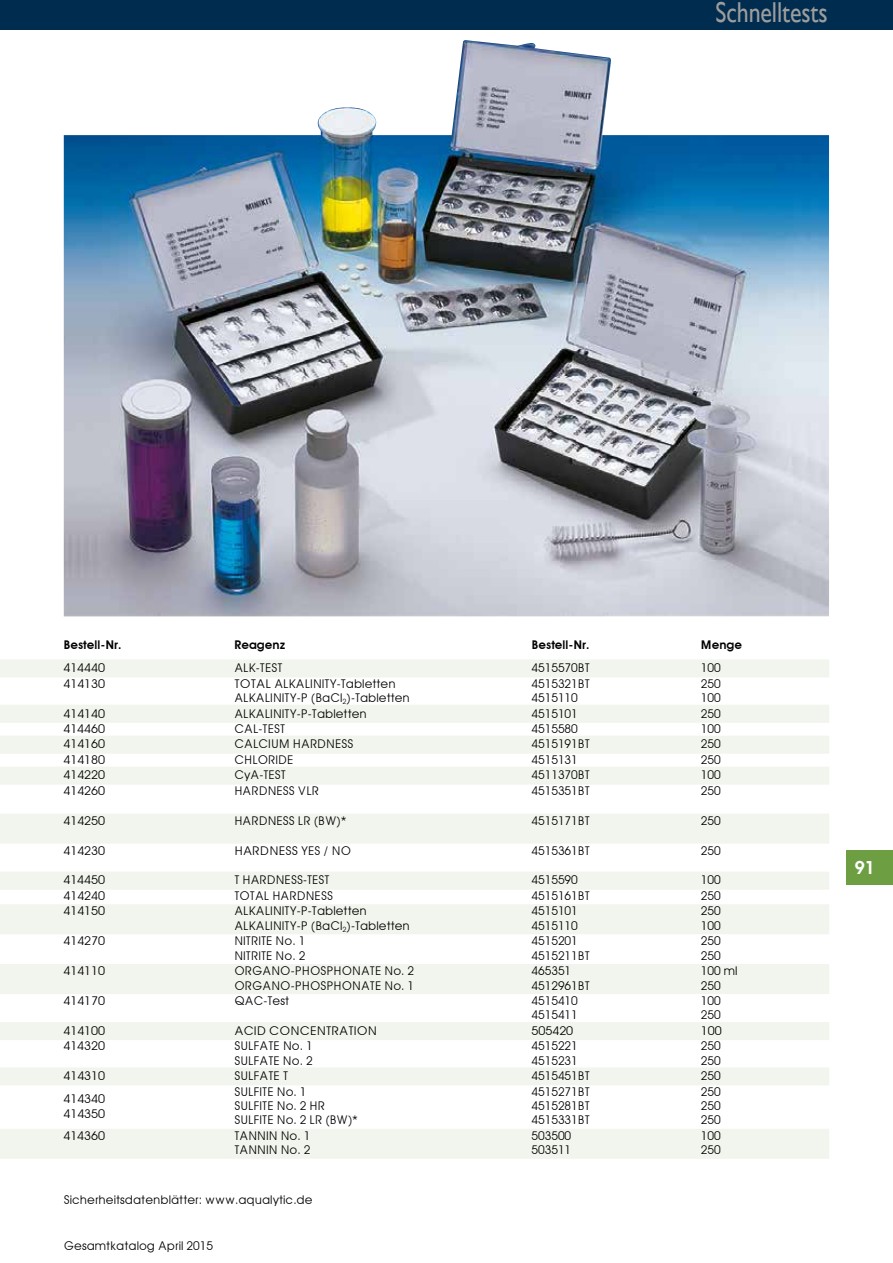
<style>
.page{position:relative;width:893px;height:1263px;background:#fff}
.page>*{position:absolute;margin:0;border:0;box-sizing:border-box;transform-origin:0 0}
.t1{font:28.8px "Gill Sans";letter-spacing:-.005em;color:#9d9d9c;scale:.83 1}
.t2{font:600 18px "Avant Garde";color:#fff}
.t3{font:12px "Avant Garde";color:#000}
.t4{font:12px "Avant Garde";color:#000;scale:1.05 1}
.t5{font:600 12px "Avant Garde";color:#000}
</style>
<div class="page">
<div style="left:846px;top:850px;width:47px;height:34px;background:#6d9e41"></div>
<div style="left:0;top:0;width:893px;height:30px;background:#002c50"></div>
<img style="left:64px;top:40px;width:765px;height:576px">
<div style="left:0;top:659px;width:829px;height:18px;background:#f2f5ed"></div>
<div style="left:0;top:705px;width:829px;height:18px;background:#f2f5ed"></div>
<div style="left:0;top:736px;width:829px;height:18px;background:#f2f5ed"></div>
<div style="left:0;top:767px;width:829px;height:18px;background:#f2f5ed"></div>
<div style="left:0;top:814px;width:829px;height:30px;background:#f2f5ed"></div>
<div style="left:0;top:872px;width:829px;height:18px;background:#f2f5ed"></div>
<div style="left:0;top:904px;width:829px;height:30px;background:#f2f5ed"></div>
<div style="left:0;top:964px;width:829px;height:30px;background:#f2f5ed"></div>
<div style="left:0;top:1022px;width:829px;height:18px;background:#f2f5ed"></div>
<div style="left:0;top:1067px;width:829px;height:18px;background:#f2f5ed"></div>
<div style="left:0;top:1129px;width:829px;height:30px;background:#f2f5ed"></div>
<h1 class="t1" style="left:715px;top:-4px;width:137px">Schnelltests</h1>
<p class="t5" style="left:63px;top:638px;width:60px">Bestell-Nr.</p>
<p class="t5" style="left:234px;top:638px;width:52px">Reagenz</p>
<p class="t5" style="left:531px;top:638px;width:60px">Bestell-Nr.</p>
<p class="t5" style="left:701px;top:638px;width:43px">Menge</p>
<p class="t4" style="left:63px;top:661px;width:41px">414440</p>
<p class="t3" style="left:234px;top:661px;width:50px">ALK-TEST</p>
<p class="t3" style="left:531px;top:661px;width:60px">4515570BT</p>
<p class="t3" style="left:701px;top:661px;width:21px">100</p>
<p class="t4" style="left:63px;top:676px;width:41px">414130</p>
<p class="t4" style="left:234px;top:676px;width:155px">TOTAL ALKALINITY-Tabletten</p>
<p class="t3" style="left:531px;top:676px;width:60px">4515321BT</p>
<p class="t3" style="left:701px;top:676px;width:21px">250</p>
<p class="t3" style="left:234px;top:690px;width:177px">ALKALINITY-P (BaCl<sub>2</sub>)-Tabletten</p>
<p class="t3" style="left:531px;top:690px;width:48px">4515110</p>
<p class="t3" style="left:701px;top:690px;width:21px">100</p>
<p class="t4" style="left:63px;top:706px;width:41px">414140</p>
<p class="t3" style="left:234px;top:706px;width:134px">ALKALINITY-P-Tabletten</p>
<p class="t3" style="left:531px;top:706px;width:48px">4515101</p>
<p class="t3" style="left:701px;top:706px;width:21px">250</p>
<p class="t4" style="left:63px;top:721px;width:41px">414460</p>
<p class="t3" style="left:234px;top:721px;width:52px">CAL-TEST</p>
<p class="t3" style="left:531px;top:721px;width:48px">4515580</p>
<p class="t3" style="left:701px;top:721px;width:21px">100</p>
<p class="t4" style="left:63px;top:737px;width:41px">414160</p>
<p class="t3" style="left:234px;top:737px;width:121px">CALCIUM HARDNESS</p>
<p class="t3" style="left:531px;top:737px;width:60px">4515191BT</p>
<p class="t3" style="left:701px;top:737px;width:21px">250</p>
<p class="t4" style="left:63px;top:752px;width:41px">414180</p>
<p class="t3" style="left:234px;top:752px;width:61px">CHLORIDE</p>
<p class="t3" style="left:531px;top:752px;width:48px">4515131</p>
<p class="t3" style="left:701px;top:752px;width:21px">250</p>
<p class="t4" style="left:63px;top:768px;width:41px">414220</p>
<p class="t3" style="left:234px;top:768px;width:53px">CyA-TEST</p>
<p class="t3" style="left:531px;top:768px;width:60px">4511370BT</p>
<p class="t3" style="left:701px;top:768px;width:21px">100</p>
<p class="t4" style="left:63px;top:783px;width:41px">414260</p>
<p class="t3" style="left:234px;top:783px;width:86px">HARDNESS VLR</p>
<p class="t3" style="left:531px;top:783px;width:60px">4515351BT</p>
<p class="t3" style="left:701px;top:783px;width:21px">250</p>
<p class="t4" style="left:63px;top:813px;width:41px">414250</p>
<p class="t3" style="left:234px;top:813px;width:113px">HARDNESS LR (BW)*</p>
<p class="t3" style="left:531px;top:813px;width:60px">4515171BT</p>
<p class="t3" style="left:701px;top:813px;width:21px">250</p>
<p class="t4" style="left:63px;top:843px;width:41px">414230</p>
<p class="t4" style="left:234px;top:843px;width:113px">HARDNESS YES / NO</p>
<p class="t3" style="left:531px;top:843px;width:60px">4515361BT</p>
<p class="t3" style="left:701px;top:843px;width:21px">250</p>
<p class="t4" style="left:63px;top:873px;width:41px">414450</p>
<p class="t3" style="left:234px;top:873px;width:97px">T HARDNESS-TEST</p>
<p class="t3" style="left:531px;top:873px;width:48px">4515590</p>
<p class="t3" style="left:701px;top:873px;width:21px">100</p>
<p class="t4" style="left:63px;top:888px;width:41px">414240</p>
<p class="t3" style="left:234px;top:888px;width:100px">TOTAL HARDNESS</p>
<p class="t3" style="left:531px;top:888px;width:60px">4515161BT</p>
<p class="t3" style="left:701px;top:888px;width:21px">250</p>
<p class="t4" style="left:63px;top:904px;width:41px">414150</p>
<p class="t3" style="left:234px;top:904px;width:134px">ALKALINITY-P-Tabletten</p>
<p class="t3" style="left:531px;top:904px;width:48px">4515101</p>
<p class="t3" style="left:701px;top:904px;width:21px">250</p>
<p class="t3" style="left:234px;top:918px;width:177px">ALKALINITY-P (BaCl<sub>2</sub>)-Tabletten</p>
<p class="t3" style="left:531px;top:918px;width:48px">4515110</p>
<p class="t3" style="left:701px;top:918px;width:21px">100</p>
<p class="t4" style="left:63px;top:934px;width:41px">414270</p>
<p class="t3" style="left:234px;top:934px;width:72px">NITRITE No. 1</p>
<p class="t3" style="left:531px;top:934px;width:48px">4515201</p>
<p class="t3" style="left:701px;top:934px;width:21px">250</p>
<p class="t3" style="left:234px;top:948px;width:72px">NITRITE No. 2</p>
<p class="t3" style="left:531px;top:948px;width:60px">4515211BT</p>
<p class="t3" style="left:701px;top:948px;width:21px">250</p>
<p class="t4" style="left:63px;top:963px;width:41px">414110</p>
<p class="t3" style="left:234px;top:963px;width:181px">ORGANO-PHOSPHONATE No. 2</p>
<p class="t3" style="left:531px;top:963px;width:41px">465351</p>
<p class="t3" style="left:701px;top:963px;width:38px">100 ml</p>
<p class="t3" style="left:234px;top:978px;width:181px">ORGANO-PHOSPHONATE No. 1</p>
<p class="t3" style="left:531px;top:978px;width:60px">4512961BT</p>
<p class="t3" style="left:701px;top:978px;width:21px">250</p>
<p class="t4" style="left:63px;top:993px;width:41px">414170</p>
<p class="t3" style="left:234px;top:993px;width:56px">QAC-Test</p>
<p class="t3" style="left:531px;top:993px;width:48px">4515410</p>
<p class="t3" style="left:701px;top:993px;width:21px">100</p>
<p class="t3" style="left:531px;top:1008px;width:48px">4515411</p>
<p class="t3" style="left:701px;top:1008px;width:21px">250</p>
<p class="t4" style="left:63px;top:1023px;width:41px">414100</p>
<p class="t4" style="left:234px;top:1023px;width:137px">ACID CONCENTRATION</p>
<p class="t4" style="left:531px;top:1023px;width:41px">505420</p>
<p class="t4" style="left:701px;top:1023px;width:21px">100</p>
<p class="t4" style="left:63px;top:1039px;width:41px">414320</p>
<p class="t3" style="left:234px;top:1039px;width:80px">SULFATE No. 1</p>
<p class="t3" style="left:531px;top:1039px;width:48px">4515221</p>
<p class="t3" style="left:701px;top:1039px;width:21px">250</p>
<p class="t3" style="left:234px;top:1053px;width:80px">SULFATE No. 2</p>
<p class="t3" style="left:531px;top:1053px;width:48px">4515231</p>
<p class="t3" style="left:701px;top:1053px;width:21px">250</p>
<p class="t4" style="left:63px;top:1068px;width:41px">414310</p>
<p class="t3" style="left:234px;top:1068px;width:55px">SULFATE T</p>
<p class="t3" style="left:531px;top:1068px;width:60px">4515451BT</p>
<p class="t3" style="left:701px;top:1068px;width:21px">250</p>
<p class="t4" style="left:63px;top:1091px;width:41px">414340</p>
<p class="t3" style="left:234px;top:1084px;width:74px">SULFITE No. 1</p>
<p class="t3" style="left:531px;top:1084px;width:60px">4515271BT</p>
<p class="t3" style="left:701px;top:1084px;width:21px">250</p>
<p class="t3" style="left:234px;top:1098px;width:92px">SULFITE No. 2 HR</p>
<p class="t3" style="left:531px;top:1098px;width:60px">4515281BT</p>
<p class="t3" style="left:701px;top:1098px;width:21px">250</p>
<p class="t3" style="left:234px;top:1113px;width:125px">SULFITE No. 2 LR (BW)*</p>
<p class="t3" style="left:531px;top:1113px;width:60px">4515331BT</p>
<p class="t3" style="left:701px;top:1113px;width:21px">250</p>
<p class="t4" style="left:63px;top:1106px;width:41px">414350</p>
<p class="t4" style="left:63px;top:1128px;width:41px">414360</p>
<p class="t3" style="left:234px;top:1128px;width:78px">TANNIN No. 1</p>
<p class="t3" style="left:531px;top:1128px;width:41px">503500</p>
<p class="t3" style="left:701px;top:1128px;width:21px">100</p>
<p class="t3" style="left:234px;top:1143px;width:78px">TANNIN No. 2</p>
<p class="t3" style="left:531px;top:1143px;width:41px">503511</p>
<p class="t3" style="left:701px;top:1143px;width:21px">250</p>
<p class="t3" style="left:64px;top:1192px;width:250px">Sicherheitsdatenblätter: www.aqualytic.de</p>
<p class="t3" style="left:64px;top:1239px;width:151px">Gesamtkatalog April 2015</p>
<h2 class="t2" style="left:855px;top:857px;width:22px">91</h2>
</div>
